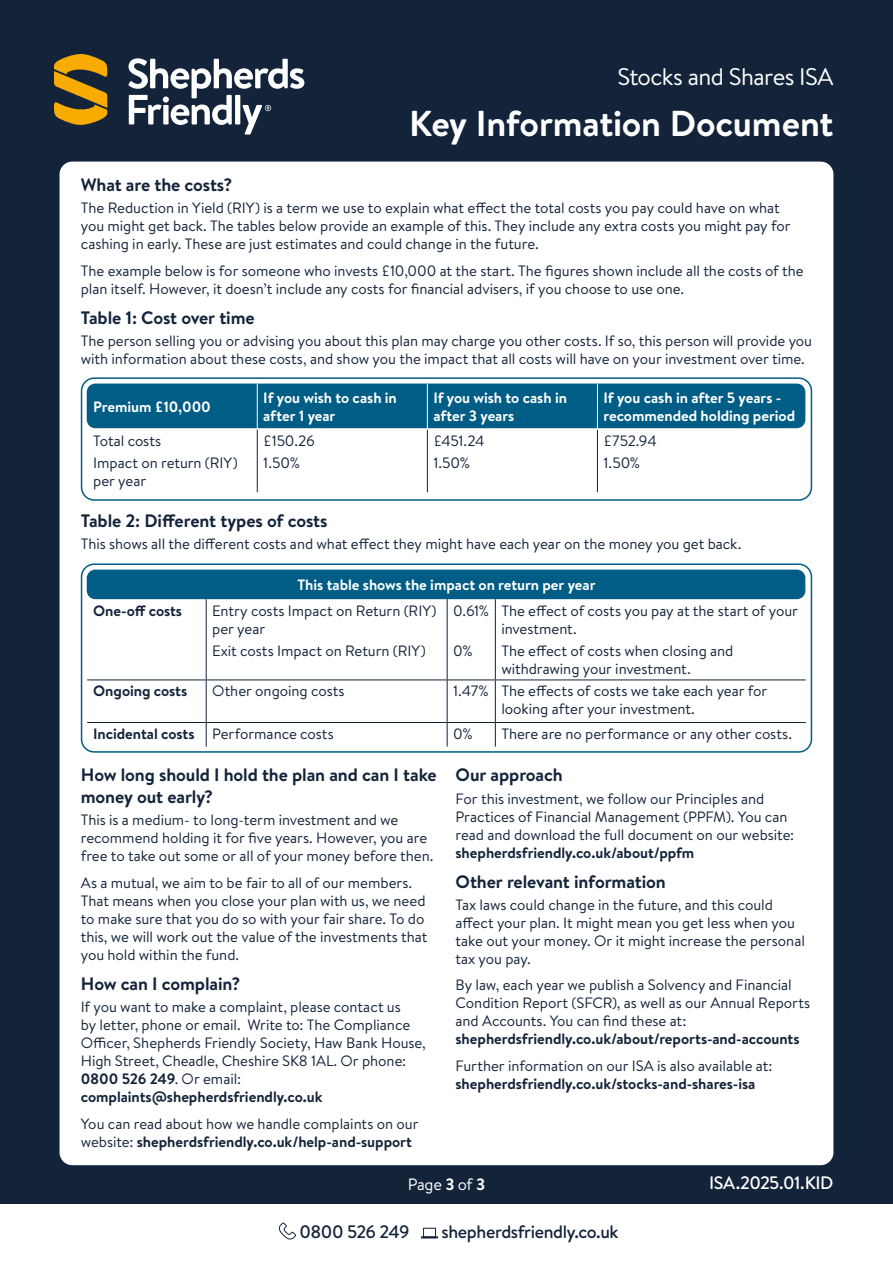
<style>
.page{position:relative;width:893px;height:1263px;background:#fff}
.page>*{position:absolute;margin:0;border:0;box-sizing:border-box;transform-origin:0 0}
.t1{font:700 36px "Brandon Text";letter-spacing:-.005em;color:#fff}
.t2{font:24px "Brandon Text";letter-spacing:-.025em;color:#fff}
.t3{font:700 18px/21.6px "Brandon Text";letter-spacing:-.005em;color:#13243a}
.t4{font:500 18px "Brandon Text";letter-spacing:-.025em;color:#13243a}
.t5{font:500 18px "Brandon Text";letter-spacing:-.03em;color:#fff}
.t6{font:500 18px "Brandon Text";letter-spacing:-.045em;color:#13243a}
.t7{font:16.5px "Brandon Text";letter-spacing:-.02em;color:#fff}
.t8{font:15px/18px "Brandon Text";letter-spacing:-.005em;color:#13243a}
.t9{font:700 15px/18px "Brandon Text";letter-spacing:-.005em;color:#fff}
.t10{font:700 15px "Brandon Text";letter-spacing:-.005em;color:#13243a}
.s1{font-weight:700}
</style>
<div class="page">
<div style="left:0;top:0;width:893px;height:1203px;background:#13243a"></div>
<div style="left:60px;top:162px;width:773px;height:1003px;background:#fff;border-radius:13px"></div>
<div style="left:87px;top:384px;width:718px;height:44px;background:#005d85;border-radius:9px"></div>
<div style="left:87px;top:570px;width:718px;height:29px;background:#005d85;border-radius:9px"></div>
<div style="left:81px;top:377px;width:731px;height:124px;border:2px solid #005d85;border-radius:13px"></div>
<hr style="left:257px;top:429px;width:1px;height:63px;background:#13243a">
<hr style="left:427px;top:429px;width:1px;height:63px;background:#13243a">
<hr style="left:597px;top:429px;width:1px;height:63px;background:#13243a">
<hr style="left:257px;top:384px;width:1px;height:45px;background:#fff">
<hr style="left:427px;top:384px;width:1px;height:45px;background:#fff">
<hr style="left:597px;top:384px;width:1px;height:45px;background:#fff">
<div style="left:81px;top:563px;width:731px;height:190px;border:2px solid #005d85;border-radius:13px"></div>
<hr style="left:206px;top:599px;width:1px;height:80px;background:#13243a">
<hr style="left:447px;top:599px;width:1px;height:80px;background:#13243a">
<hr style="left:495px;top:599px;width:1px;height:80px;background:#13243a">
<hr style="left:87px;top:679px;width:119px;height:1px;background:#13243a">
<hr style="left:206px;top:679px;width:241px;height:1px;background:#13243a">
<hr style="left:206px;top:680px;width:1px;height:42px;background:#13243a">
<hr style="left:447px;top:679px;width:48px;height:1px;background:#13243a">
<hr style="left:447px;top:680px;width:1px;height:42px;background:#13243a">
<hr style="left:495px;top:679px;width:311px;height:1px;background:#13243a">
<hr style="left:495px;top:680px;width:1px;height:42px;background:#13243a">
<hr style="left:87px;top:722px;width:119px;height:1px;background:#13243a">
<hr style="left:206px;top:722px;width:241px;height:1px;background:#13243a">
<svg style="left:206px;top:723px;width:1px;height:24px"></svg>
<hr style="left:447px;top:722px;width:48px;height:1px;background:#13243a">
<svg style="left:447px;top:723px;width:1px;height:24px"></svg>
<hr style="left:495px;top:722px;width:311px;height:1px;background:#13243a">
<svg style="left:495px;top:723px;width:1px;height:24px"></svg>
<svg style="left:278px;top:1222px;width:18px;height:18px"></svg>
<svg style="left:421px;top:1227px;width:17px;height:12px"></svg>
<svg style="left:54px;top:54px;width:54px;height:71px"></svg>
<svg style="left:128px;top:58px;width:176px;height:77px"></svg>
<h2 class="t2" style="left:617px;top:60px;width:217px">Stocks and Shares ISA</h2>
<h1 class="t1" style="left:409px;top:99px;width:426px">Key Information Document</h1>
<p class="t3" style="left:81px;top:174px;width:153px">What are the costs?</p>
<p class="t8" style="left:81px;top:199px;width:711px">The Reduction in Yield (RIY) is a term we use to explain what effect the total costs you pay could have on what you might get back. The tables below provide an example of this. They include any extra costs you might pay for cashing in early. These are just estimates and could change in the future.</p>
<p class="t8" style="left:81px;top:261px;width:724px">The example below is for someone who invests £10,000 at the start. The figures shown include all the costs of the plan itself. However, it doesn’t include any costs for financial advisers, if you choose to use one.</p>
<p class="t3" style="left:81px;top:307px;width:175px">Table 1: Cost over time</p>
<p class="t8" style="left:81px;top:332px;width:733px">The person selling you or advising you about this plan may charge you other costs. If so, this person will provide you with information about these costs, and show you the impact that all costs will have on your investment over time.</p>
<p class="t9" style="left:93px;top:397px;width:119px">Premium £10,000</p>
<p class="t9" style="left:263px;top:388px;width:135px">If you wish to cash in after 1 year</p>
<p class="t9" style="left:433px;top:388px;width:135px">If you wish to cash in after 3 years</p>
<p class="t9" style="left:603px;top:388px;width:193px">If you cash in after 5 years - recommended holding period</p>
<p class="t8" style="left:93px;top:429px;width:146px;line-height:22.2px">Total costs<br>Impact on return (RIY)</p>
<p class="t8" style="left:93px;top:471px;width:54px">per year</p>
<p class="t8" style="left:263px;top:429px;width:53px;line-height:22.2px">£150.26<br>1.50%</p>
<p class="t8" style="left:433px;top:429px;width:53px;line-height:22.2px">£451.24<br>1.50%</p>
<p class="t8" style="left:603px;top:429px;width:55px;line-height:22.2px">£752.94<br>1.50%</p>
<p class="t3" style="left:81px;top:510px;width:248px">Table 2: Different types of costs</p>
<p class="t8" style="left:81px;top:535px;width:662px">This shows all the different costs and what effect they might have each year on the money you get back.</p>
<p class="t9" style="left:297px;top:575px;width:299px">This table shows the impact on return per year</p>
<p class="t10" style="left:93px;top:600px;width:91px">One-off costs</p>
<p class="t8" style="left:212px;top:601px;width:226px">Entry costs Impact on Return (RIY) per year</p>
<p class="t8" style="left:212px;top:641px;width:215px">Exit costs Impact on Return (RIY)</p>
<p class="t8" style="left:453px;top:601px;width:37px">0.61%</p>
<p class="t8" style="left:453px;top:641px;width:21px">0%</p>
<p class="t8" style="left:501px;top:601px;width:298px">The effect of costs you pay at the start of your investment.</p>
<p class="t8" style="left:501px;top:641px;width:234px">The effect of costs when closing and withdrawing your investment.</p>
<p class="t10" style="left:93px;top:681px;width:96px">Ongoing costs</p>
<p class="t8" style="left:212px;top:682px;width:134px">Other ongoing costs</p>
<p class="t8" style="left:501px;top:682px;width:267px;text-indent:-48px">1.47% The effects of costs we take each year for looking after your investment.</p>
<p class="t8" style="left:93px;top:724px;width:242px"><span class="s1">Incidental costs</span> Performance costs</p>
<p class="t8" style="left:453px;top:724px;width:21px">0%</p>
<p class="t8" style="left:501px;top:724px;width:292px">There are no performance or any other costs.</p>
<p class="t3" style="left:81px;top:764px;width:357px">How long should I hold the plan and can I take money out early?</p>
<p class="t8" style="left:81px;top:810px;width:354px">This is a medium- to long-term investment and we recommend holding it for five years. However, you are free to take out some or all of your money before then.</p>
<p class="t8" style="left:81px;top:873px;width:348px">As a mutual, we aim to be fair to all of our members.<br>That means when you close your plan with us, we need to make sure that you do so with your fair share. To do this, we will work out the value of the investments that you hold within the fund.</p>
<p class="t3" style="left:81px;top:972px;width:161px">How can I complain?</p>
<p class="t8" style="left:81px;top:997px;width:347px">If you want to make a complaint, please contact us<br>by letter, phone or email. Write to: The Compliance Officer, Shepherds Friendly Society, Haw Bank House, High Street, Cheadle, Cheshire SK8 1AL. Or phone:<br><span class="s1">0800 526 249</span>. Or email: <span class="s1">complaints@shepherdsfriendly.co.uk</span></p>
<p class="t8" style="left:81px;top:1114px;width:339px">You can read about how we handle complaints on our website: <span class="s1">shepherdsfriendly.co.uk/help-and-support</span></p>
<p class="t3" style="left:455px;top:764px;width:109px">Our approach</p>
<p class="t8" style="left:455px;top:789px;width:340px">For this investment, we follow our Principles and<br>Practices of Financial Management (PPFM). You can read and download the full document on our website:</p>
<p class="t10" style="left:455px;top:842px;width:240px">shepherdsfriendly.co.uk/about/ppfm</p>
<p class="t3" style="left:455px;top:870px;width:212px">Other relevant information</p>
<p class="t8" style="left:455px;top:895px;width:351px">Tax laws could change in the future, and this could affect your plan. It might mean you get less when you take out your money. Or it might increase the personal tax you pay.</p>
<p class="t8" style="left:455px;top:976px;width:356px">By law, each year we publish a Solvency and Financial<br>Condition Report (SFCR), as well as our Annual Reports and Accounts. You can find these at:</p>
<p class="t10" style="left:455px;top:1029px;width:346px">shepherdsfriendly.co.uk/about/reports-and-accounts</p>
<p class="t8" style="left:455px;top:1056px;width:319px">Further information on our ISA is also available at:</p>
<p class="t10" style="left:455px;top:1073px;width:301px">shepherdsfriendly.co.uk/stocks-and-shares-isa</p>
<p class="t7" style="left:408px;top:1172px;width:79px">Page <span class="s1">3</span> of <span class="s1">3</span></p>
<p class="t5" style="left:709px;top:1170px;width:126px">ISA.2025.01.KID</p>
<p class="t6" style="left:300px;top:1220px;width:111px">0800 526 249</p>
<p class="t4" style="left:442px;top:1220px;width:178px">shepherdsfriendly.co.uk</p>
</div>
